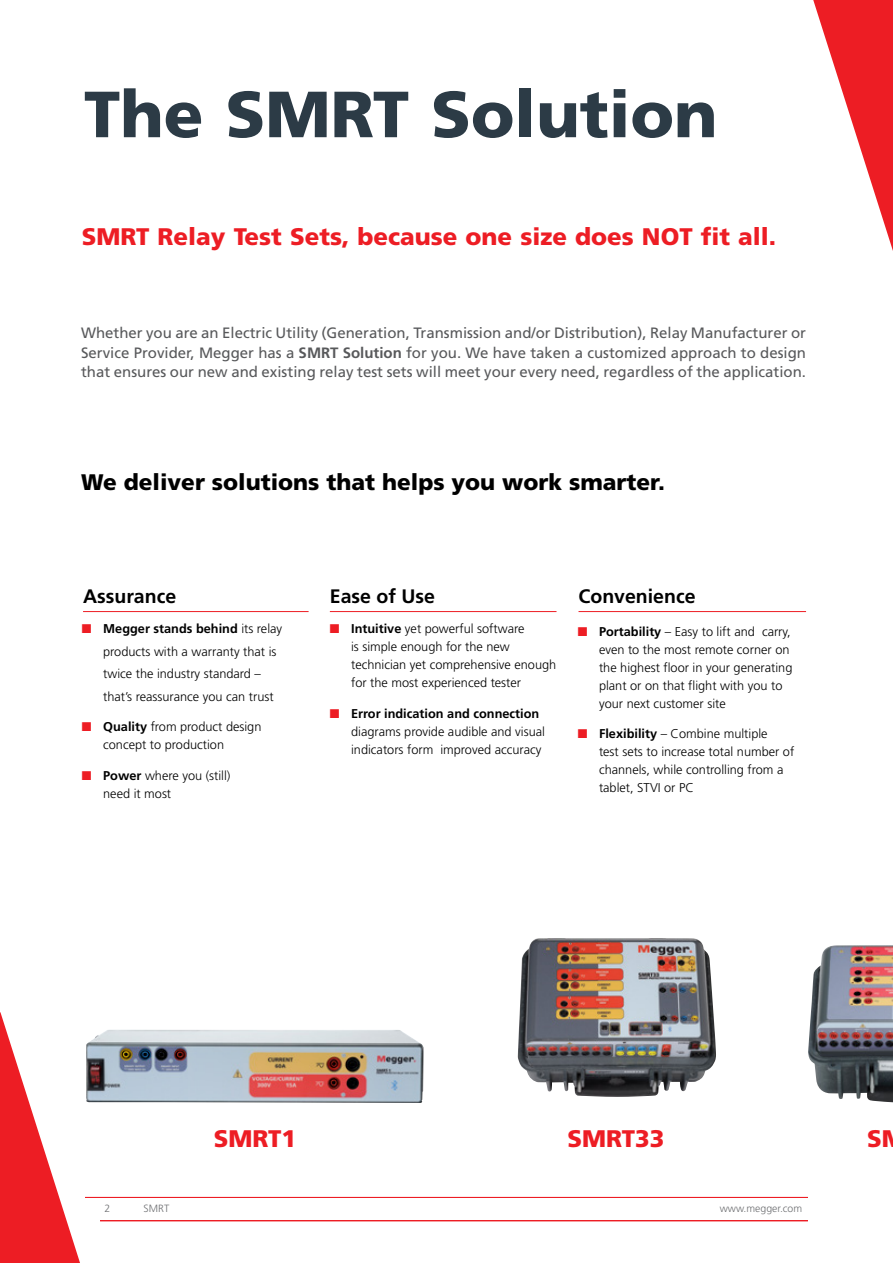
<style>
.page{position:relative;width:893px;height:1263px;background:#fff}
.page>*{position:absolute;margin:0;border:0;box-sizing:border-box;transform-origin:0 0}
.t1{font:900 65.25px "Frutiger";color:#2c3b46}
.t2{font:900 24px "Frutiger";color:#ed1d24}
.t3{font:900 22.5px "Frutiger LT Std";color:#000}
.t4{font:700 19.5px "Frutiger LT Std";color:#000}
.t5{font:15px/19.5px "Frutiger LT Std";color:#58595b;text-align:justify}
.t6{font:300 12.75px/18px "Frutiger LT Std";color:#000}
.t7{font:300 10.5px "Frutiger LT Std";color:#6d6e71}
.s1{font-weight:700}
.s2{color:#ed1d24}
</style>
<div class="page">
<hr style="left:83px;top:611px;width:226px;height:1px;background:#ed1d24">
<hr style="left:330px;top:611px;width:226px;height:1px;background:#ed1d24">
<hr style="left:578px;top:611px;width:228px;height:1px;background:#ed1d24">
<img style="left:86px;top:1030px;width:338px;height:73px">
<img style="left:518px;top:938px;width:198px;height:159px">
<img style="left:808px;top:945px;width:85px;height:157px">
<svg style="left:813px;top:0;width:80px;height:251px"></svg>
<svg style="left:0;top:1012px;width:80px;height:251px"></svg>
<hr style="left:85px;top:1197px;width:723px;height:1px;background:#ed1d24">
<hr style="left:100px;top:1220px;width:708px;height:1px;background:#ed1d24">
<h1 class="t1" style="left:84px;top:75px;width:635px">The SMRT Solution</h1>
<h2 class="t2" style="left:82px;top:222px;width:696px">SMRT Relay Test Sets, because one size does NOT fit all.</h2>
<p class="t5" style="left:81px;top:323px;width:726px">Whether you are an Electric Utility (Generation, Transmission and/or Distribution), Relay Manufacturer or Service Provider, Megger has a <span class="s1">SMRT Solution</span> for you. We have taken a customized approach to design that ensures our new and existing relay test sets will meet your every need, regardless of the application.</p>
<h3 class="t3" style="left:81px;top:468px;width:586px">We deliver solutions that helps you work smarter.</h3>
<h3 class="t4" style="left:83px;top:585px;width:95px">Assurance</h3>
<h3 class="t4" style="left:330px;top:585px;width:107px">Ease of Use</h3>
<h3 class="t4" style="left:578px;top:585px;width:119px">Convenience</h3>
<p class="t6" style="left:103px;top:618px;width:180px;line-height:22.5px;text-indent:-21px"><span class="s2">■</span> <span class="s1">Megger stands behind</span> its relay products with a warranty that is twice the industry standard – that’s reassurance you can trust</p>
<p class="t6" style="left:103px;top:718px;width:160px;text-indent:-21px"><span class="s2">■</span> <span class="s1">Quality</span> from product design concept to production</p>
<p class="t6" style="left:103px;top:767px;width:129px;text-indent:-21px"><span class="s2">■</span> <span class="s1">Power</span> where you (still) need it most</p>
<p class="t6" style="left:351px;top:620px;width:207px;text-indent:-21px"><span class="s2">■</span> <span class="s1">Intuitive</span> yet powerful software<br>is simple enough for the new technician yet comprehensive enough for the most experienced tester</p>
<p class="t6" style="left:351px;top:705px;width:195px;text-indent:-21px"><span class="s2">■</span> <span class="s1">Error indication and connection </span>diagrams provide audible and visual indicators form improved accuracy</p>
<p class="t6" style="left:599px;top:622px;width:195px;text-indent:-21px"><span class="s2">■</span> <span class="s1">Portability</span> – Easy to lift and carry, even to the most remote corner on the highest floor in your generating plant or on that flight with you to your next customer site</p>
<p class="t6" style="left:599px;top:725px;width:197px;text-indent:-21px"><span class="s2">■</span> <span class="s1">Flexibility</span> – Combine multiple<br>test sets to increase total number of channels, while controlling from a tablet, STVI or PC</p>
<h2 class="t2" style="left:214px;top:1124px;width:84px">SMRT1</h2>
<h2 class="t2" style="left:568px;top:1124px;width:98px">SMRT33</h2>
<h2 class="t2" style="left:867px;top:1124px;width:16px">S</h2>
<p class="t7" style="left:105px;top:1203px;width:7px">2</p>
<p class="t7" style="left:144px;top:1203px;width:27px">SMRT</p>
<p class="t7" style="left:720px;top:1203px;width:84px">www.megger.com</p>
</div>
